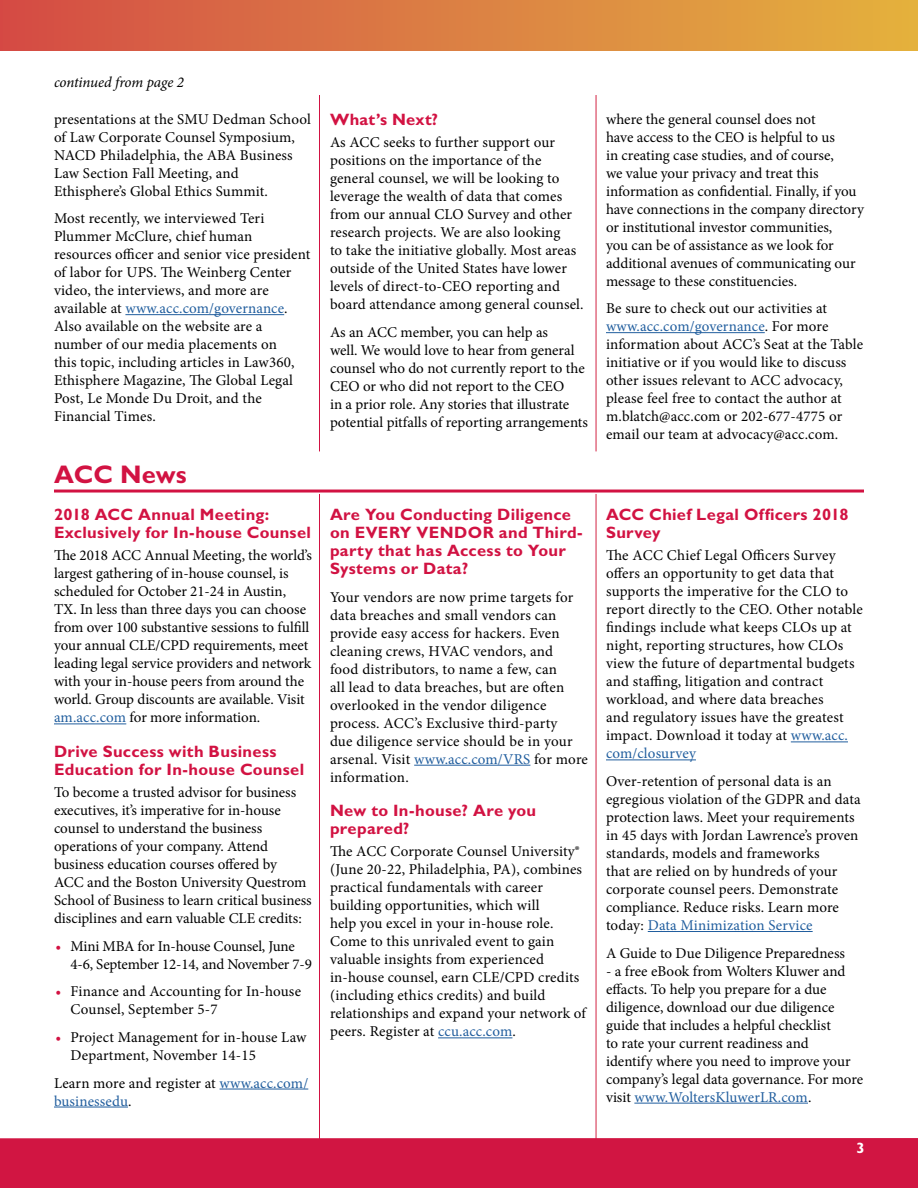
<style>
.page{position:relative;width:918px;height:1188px;background:#fff}
.page>*{position:absolute;margin:0;border:0;box-sizing:border-box;transform-origin:0 0}
.t1{font:700 25.5px "Gill Sans";color:#d21242}
.t2{font:700 16.5px/18px "Gill Sans";letter-spacing:.02em;color:#d21242}
.t3{font:700 16.5px/18px "Gill Sans";letter-spacing:.02em;color:#d11242}
.t4{font:15px/18px "Minion Pro";letter-spacing:.005em;color:#000}
.t5{font:15px/18px "Minion Pro";letter-spacing:-.015em;color:#000}
.t6{font:italic 15px "Minion Pro";letter-spacing:-.01em;color:#000}
.t7{font:700 15px "Gill Sans";color:#fff}
.s1{color:#215e9e}
.s2{color:#d21242}
</style>
<div class="page">
<hr style="left:125px;top:314px;width:159px;height:1px;background:#215e9e">
<hr style="left:606px;top:332px;width:159px;height:1px;background:#215e9e">
<hr style="left:54px;top:490px;width:810px;height:3px;background:#d21242">
<hr style="left:54px;top:724px;width:72px;height:1px;background:#215e9e">
<hr style="left:220px;top:1089px;width:88px;height:1px;background:#215e9e">
<hr style="left:54px;top:1107px;width:74px;height:1px;background:#215e9e">
<hr style="left:414px;top:765px;width:116px;height:1px;background:#215e9e">
<hr style="left:438px;top:1037px;width:74px;height:1px;background:#215e9e">
<hr style="left:791px;top:742px;width:57px;height:1px;background:#215e9e">
<hr style="left:606px;top:760px;width:90px;height:1px;background:#215e9e">
<hr style="left:648px;top:931px;width:165px;height:1px;background:#215e9e">
<hr style="left:634px;top:1103px;width:174px;height:1px;background:#215e9e">
<div style="left:0;top:0;width:918px;height:50px;background:linear-gradient(to right,#d44c46,#e4b23f)"></div>
<svg style="left:0;top:1108px;width:918px;height:80px"></svg>
<p class="t6" style="left:54px;top:72px;width:131px">continued from page 2</p>
<p class="t4" style="left:54px;top:110px;width:258px">presentations at the SMU Dedman School of Law Corporate Counsel Symposium, NACD Philadelphia, the ABA Business Law Section Fall Meeting, and Ethisphere’s Global Ethics Summit.</p>
<p class="t4" style="left:54px;top:209px;width:258px">Most recently, we interviewed Teri Plummer McClure, chief human resources officer and senior vice president of labor for UPS. The Weinberg Center video, the interviews, and more are available at <span class="s1">www.acc.com/governance</span>.<br>Also available on the website are a number of our media placements on<br>this topic, including articles in Law360, Ethisphere Magazine, The Global Legal Post, Le Monde Du Droit, and the Financial Times.</p>
<h1 class="t1" style="left:54px;top:459px;width:134px">ACC News</h1>
<p class="t2" style="left:54px;top:505px;width:258px">2018 ACC Annual Meeting:<br>Exclusively for In-house Counsel</p>
<p class="t4" style="left:54px;top:547px;width:260px">The 2018 ACC Annual Meeting, the world’s largest gathering of in-house counsel, is scheduled for October 21-24 in Austin, TX. In less than three days you can choose from over 100 substantive sessions to fulfill your annual CLE/CPD requirements, meet leading legal service providers and network with your in-house peers from around the world. Group discounts are available. Visit <span class="s1">am.acc.com</span> for more information.</p>
<p class="t2" style="left:54px;top:742px;width:252px">Drive Success with Business<br>Education for In-house Counsel</p>
<p class="t4" style="left:54px;top:783px;width:259px">To become a trusted advisor for business executives, it’s imperative for in-house counsel to understand the business operations of your company. Attend business education courses offered by<br>ACC and the Boston University Questrom School of Business to learn critical business disciplines and earn valuable CLE credits:</p>
<p class="t5" style="left:70px;top:937px;width:243px;text-indent:-15px"><span class="s2">•</span> Mini MBA for In-house Counsel, June<br>4-6, September 12-14, and November 7-9</p>
<p class="t4" style="left:70px;top:983px;width:232px;text-indent:-15px"><span class="s2">•</span> Finance and Accounting for In-house<br>Counsel, September 5-7</p>
<p class="t4" style="left:70px;top:1028px;width:238px;text-indent:-15px"><span class="s2">•</span> Project Management for in-house Law<br>Department, November 14-15</p>
<p class="t4" style="left:54px;top:1074px;width:256px">Learn more and register at <span class="s1">www.acc.com/ businessedu</span>.</p>
<p class="t2" style="left:330px;top:110px;width:110px">What’s Next?</p>
<p class="t4" style="left:330px;top:134px;width:255px">As ACC seeks to further support our positions on the importance of the general counsel, we will be looking to leverage the wealth of data that comes from our annual CLO Survey and other research projects. We are also looking<br>to take the initiative globally. Most areas outside of the United States have lower levels of direct-to-CEO reporting and board attendance among general counsel.</p>
<p class="t4" style="left:330px;top:323px;width:260px">As an ACC member, you can help as<br>well. We would love to hear from general counsel who do not currently report to the CEO or who did not report to the CEO<br>in a prior role. Any stories that illustrate potential pitfalls of reporting arrangements</p>
<p class="t4" style="left:606px;top:110px;width:259px">where the general counsel does not<br>have access to the CEO is helpful to us<br>in creating case studies, and of course,<br>we value your privacy and treat this information as confidential. Finally, if you have connections in the company directory or institutional investor communities,<br>you can be of assistance as we look for additional avenues of communicating our message to these constituencies.</p>
<p class="t4" style="left:606px;top:299px;width:259px">Be sure to check out our activities at <span class="s1">www.acc.com/governance</span>. For more information about ACC’s Seat at the Table initiative or if you would like to discuss other issues relevant to ACC advocacy, please feel free to contact the author at m.blatch@acc.com or 202-677-4775 or email our team at advocacy@acc.com.</p>
<p class="t3" style="left:330px;top:505px;width:254px">Are You Conducting Diligence on EVERY VENDOR and Third&shy;party that has Access to Your<br>Systems or Data?</p>
<p class="t4" style="left:330px;top:588px;width:260px">Your vendors are now prime targets for data breaches and small vendors can provide easy access for hackers. Even cleaning crews, HVAC vendors, and<br>food distributors, to name a few, can<br>all lead to data breaches, but are often overlooked in the vendor diligence process. ACC’s Exclusive third-party<br>due diligence service should be in your arsenal. Visit <span class="s1">www.acc.com/VRS</span> for more information.</p>
<p class="t2" style="left:330px;top:801px;width:208px">New to In-house? Are you prepared?</p>
<p class="t4" style="left:330px;top:843px;width:257px">The ACC Corporate Counsel University® (June 20-22, Philadelphia, PA), combines practical fundamentals with career building opportunities, which will<br>help you excel in your in-house role.<br>Come to this unrivaled event to gain valuable insights from experienced in-house counsel, earn CLE/CPD credits (including ethics credits) and build relationships and expand your network of peers. Register at <span class="s1">ccu.acc.com</span>.</p>
<p class="t2" style="left:606px;top:505px;width:244px">ACC Chief Legal Officers 2018<br>Survey</p>
<p class="t4" style="left:606px;top:547px;width:258px">The ACC Chief Legal Officers Survey offers an opportunity to get data that supports the imperative for the CLO to report directly to the CEO. Other notable findings include what keeps CLOs up at night, reporting structures, how CLOs view the future of departmental budgets and staffing, litigation and contract workload, and where data breaches<br>and regulatory issues have the greatest impact. Download it today at <span class="s1">www.acc. com/closurvey</span></p>
<p class="t4" style="left:606px;top:772px;width:256px">Over-retention of personal data is an egregious violation of the GDPR and data protection laws. Meet your requirements in 45 days with Jordan Lawrence’s proven standards, models and frameworks<br>that are relied on by hundreds of your corporate counsel peers. Demonstrate compliance. Reduce risks. Learn more today: <span class="s1">Data Minimization Service</span></p>
<p class="t4" style="left:606px;top:944px;width:240px">A Guide to Due Diligence Preparedness</p>
<p class="t4" style="left:606px;top:962px;width:259px">- a free eBook from Wolters Kluwer and effacts. To help you prepare for a due diligence, download our due diligence guide that includes a helpful checklist<br>to rate your current readiness and<br>identify where you need to improve your company’s legal data governance. For more visit <span class="s1">www.WoltersKluwerLR.com</span>.</p>
<p class="t7" style="left:856px;top:1139px;width:10px">3</p>
</div>
